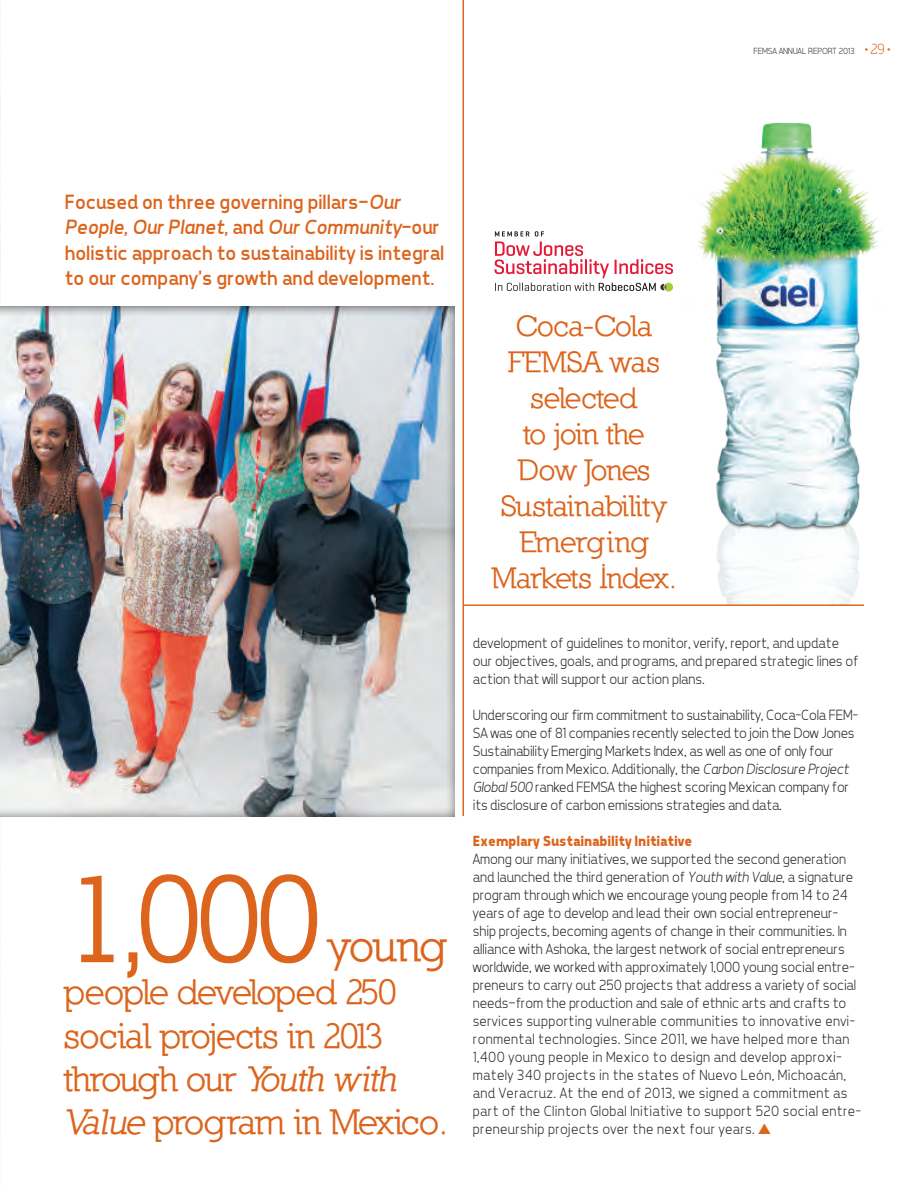
<style>
.page{position:relative;width:918px;height:1188px;background:#fff}
.page>*{position:absolute;margin:0;border:0;box-sizing:border-box;transform-origin:0 0}
.t1{font:700 124.5px "Nilland";color:#dc641c}
.t2{font:700 45px "Nilland";letter-spacing:-.03em;color:#dc641c}
.t3{font:700 36px/43.2px "Nilland";letter-spacing:-.04em;color:#dc641c}
.t4{font:700 30px/36px "Nilland";letter-spacing:-.03em;color:#dc641c;text-align:center}
.t5{font:21px/25.2px "Tepeno Sans";color:#dc641c}
.t6{font:300 15px/18px "Tepeno Sans";color:#231f20}
.t7{font:700 15px "Tepeno Sans";color:#dc641c}
.t8{font:300 9px "Tepeno Sans";color:#231f20}
.s1{font-family:"Nilland";font-weight:400;font-size:15px;color:#dc641c}
.s2{font-style:italic}
.s3{color:#dc641c}
</style>
<div class="page">
<img style="left:0;top:0;width:1px;height:1124px">
<img style="left:716px;top:537px;width:143px;height:67px">
<hr style="left:463px;top:0;width:1px;height:816px;background:#dc641c">
<img style="left:698px;top:122px;width:183px;height:415px">
<svg style="left:495px;top:231px;width:178px;height:61px"></svg>
<hr style="left:464px;top:604px;width:400px;height:2px;background:#dc641c">
<div style="left:0;top:305px;width:455px;height:512px;background:#231f20;opacity:.75"></div>
<p class="t8" style="left:753px;top:46px;width:141px">FEMSA ANNUAL REPORT 2013 <span class="s1">•29•</span></p>
<h3 class="t5" style="left:64px;top:189px;width:381px">Focused on three governing pillars—<span class="s2">Our People, Our Planet,</span> and <span class="s2">Our Community</span>—our holistic approach to sustainability is integral to our company’s growth and development.</h3>
<h1 class="t1" style="left:64px;top:846px;width:260px">1,000</h1>
<h2 class="t2" style="left:327px;top:920px;width:121px">young</h2>
<h3 class="t3" style="left:64px;top:970px;width:386px">people developed 250 social projects in 2013 through our <span class="s2">Youth with<br>Value</span> program in Mexico.</h3>
<h3 class="t4" style="left:491px;top:307px;width:187px">Coca-Cola<br>FEMSA was selected<br>to join the<br>Dow Jones<br>Sustainability<br>Emerging<br>Markets Index.</h3>
<p class="t6" style="left:472px;top:634px;width:387px">development of guidelines to monitor, verify, report, and update our objectives, goals, and programs, and prepared strategic lines of action that will support our action plans.</p>
<p class="t6" style="left:472px;top:706px;width:387px">Underscoring our firm commitment to sustainability, Coca-Cola FEM-SA was one of 81 companies recently selected to join the Dow Jones Sustainability Emerging Markets Index, as well as one of only four companies from Mexico. Additionally, the <span class="s2">Carbon Disclosure Project Global 500</span> ranked FEMSA the highest scoring Mexican company for its disclosure of carbon emissions strategies and data.</p>
<p class="t7" style="left:472px;top:832px;width:221px">Exemplary Sustainability Initiative</p>
<p class="t6" style="left:472px;top:850px;width:390px">Among our many initiatives, we supported the second generation and launched the third generation of <span class="s2">Youth with Value</span>, a signature program through which we encourage young people from 14 to 24 years of age to develop and lead their own social entrepreneur&shy;ship projects, becoming agents of change in their communities. In alliance with Ashoka, the largest network of social entrepreneurs worldwide, we worked with approximately 1,000 young social entre&shy;preneurs to carry out 250 projects that address a variety of social needs—from the production and sale of ethnic arts and crafts to services supporting vulnerable communities to innovative envi&shy;ronmental technologies. Since 2011, we have helped more than 1,400 young people in Mexico to design and develop approxi&shy;mately 340 projects in the states of Nuevo León, Michoacán, and Veracruz. At the end of 2013, we signed a commitment as part of the Clinton Global Initiative to support 520 social entre&shy;preneurship projects over the next four years. <span class="s3">▲</span></p>
</div>
